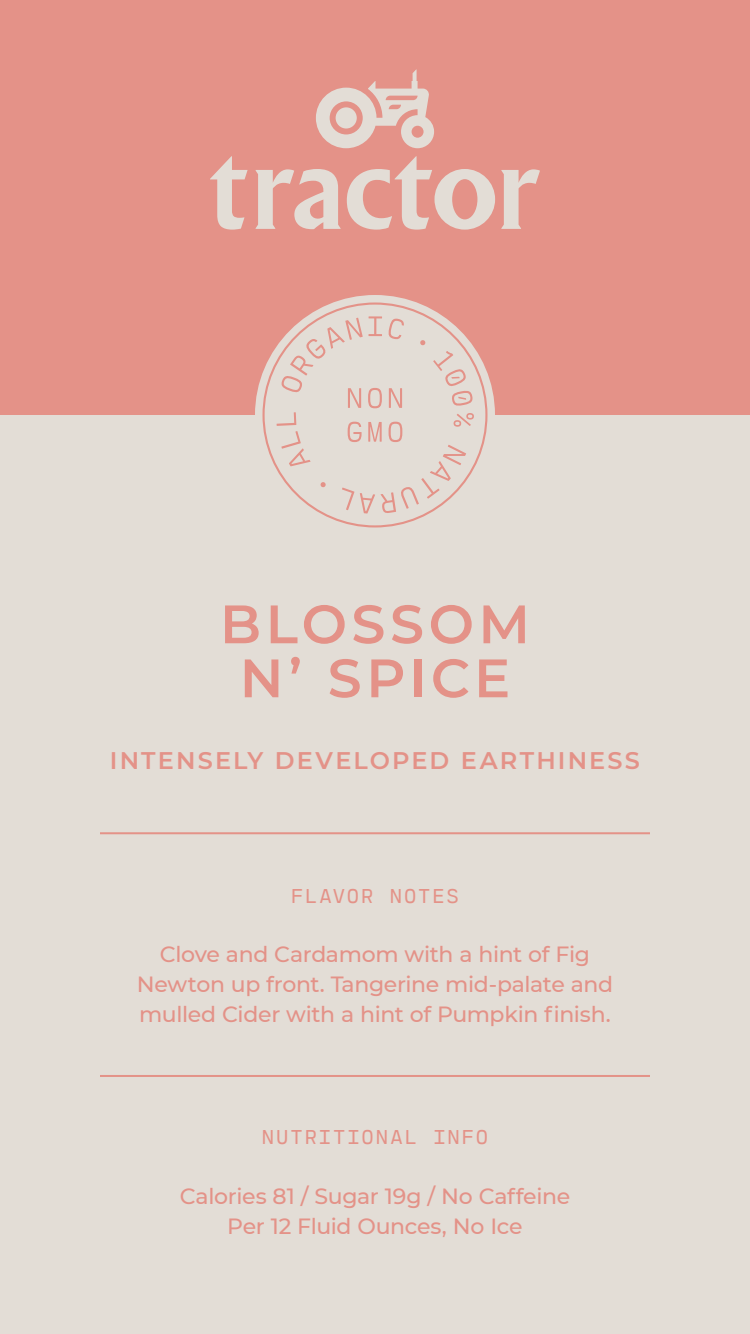
<style>
.page{position:relative;width:750px;height:1334px;background:#e3ddd6}
.page>*{position:absolute;margin:0;border:0;box-sizing:border-box;transform-origin:0 0}
.t1{font:600 54px "Montserrat";letter-spacing:.08em;color:#e49288}
.t2{font:600 24px "Montserrat";letter-spacing:.09em;color:#e49288}
.t3{font:500 22px/30px "Montserrat";letter-spacing:-.015em;color:#e49288;text-align:center}
.t4{font:500 20px "Cartograph Mono CF";letter-spacing:.1em;color:#e49288}
</style>
<div class="page">
<div style="left:0;top:0;width:750px;height:415px;background:#e49288"></div>
<div style="left:255px;top:295px;width:240px;height:240px;background:#e3ddd6;border-radius:50%"></div>
<svg style="left:262px;top:302px;width:226px;height:225px"></svg>
<svg style="left:316px;top:69px;width:118px;height:79px"></svg>
<svg style="left:210px;top:156px;width:330px;height:74px"></svg>
<hr style="left:100px;top:832px;width:550px;height:2px;background:#e49288">
<hr style="left:100px;top:1075px;width:550px;height:2px;background:#e49288">
<p class="t1" style="left:220px;top:586px;width:312px">BLOSSOM</p>
<p class="t1" style="left:240px;top:640px;width:272px">N’ SPICE</p>
<p class="t2" style="left:110px;top:744px;width:532px">INTENSELY DEVELOPED EARTHINESS</p>
<p class="t4" style="left:291px;top:884px;width:169px">FLAVOR NOTES</p>
<p class="t3" style="left:137px;top:939px;width:478px">Clove and Cardamom with a hint of Fig<br>Newton up front. Tangerine mid-palate and mulled Cider with a hint of Pumpkin finish.</p>
<p class="t4" style="left:262px;top:1125px;width:228px">NUTRITIONAL INFO</p>
<p class="t3" style="left:180px;top:1180px;width:392px">Calories 81 / Sugar 19g / No Caffeine</p>
<p class="t3" style="left:227px;top:1210px;width:297px">Per 12 Fluid Ounces, No Ice</p>
</div>
